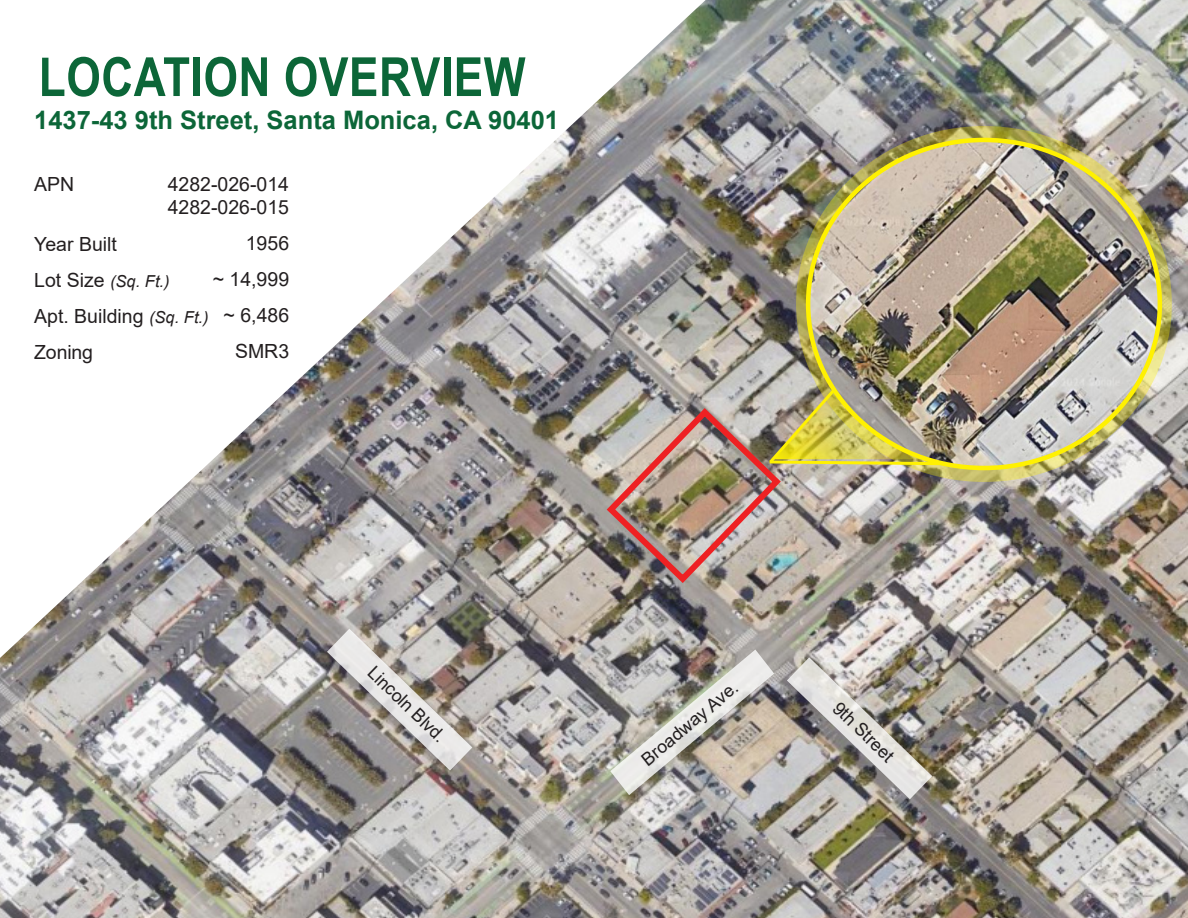
<style>
.page{position:relative;width:1188px;height:918px;background:#fff}
.page>*{position:absolute;margin:0;border:0;box-sizing:border-box;transform-origin:0 0}
.t1{font:700 54px "Arial Narrow";letter-spacing:.01em;color:#0c6638}
.t2{font:700 25.5px "Arial";color:#0c6638}
.t3{font:19.5px "Arial";color:#231f20}
.t4{font:18.3px "Arial";color:#231f20}
.t5{font:18px "Arial";color:#231f20}
.t6{font:italic 16.5px "Arial";color:#231f20}
.s1{font-style:normal;font-size:19.5px}
.s2{font-style:italic;font-size:16.5px}
</style>
<div class="page">
<img style="left:0;top:0;width:1188px;height:918px">
<img style="left:787px;top:657px;width:145px;height:142px">
<svg style="left:610px;top:650px;width:164px;height:145px;background:#b5b1ab"></svg>
<img style="left:808px;top:140px;width:352px;height:328px">
<img style="left:602px;top:301px;width:423px;height:286px">
<svg style="left:327px;top:629px;width:145px;height:142px;background:#ada8a3"></svg>
<p class="t1" style="left:39px;top:36px;width:488px">LOCATION OVERVIEW</p>
<p class="t2" style="left:34px;top:102px;width:526px">1437-43 9th Street, Santa Monica, CA 90401</p>
<p class="t3" style="left:168px;top:171px;width:123px">4282-026-014</p>
<p class="t3" style="left:168px;top:194px;width:123px">4282-026-015</p>
<p class="t3" style="left:246px;top:230px;width:45px">1956</p>
<p class="t3" style="left:213px;top:266px;width:78px">~ 14,999</p>
<p class="t3" style="left:224px;top:302px;width:67px">~ 6,486</p>
<p class="t3" style="left:235px;top:338px;width:56px">SMR3</p>
<p class="t3" style="left:34px;top:171px;width:42px">APN</p>
<p class="t3" style="left:34px;top:231px;width:84px">Year Built</p>
<p class="t6" style="left:34px;top:271px;width:137px"><span class="s1">Lot Size</span> (Sq. Ft.)</p>
<p class="t3" style="left:34px;top:303px;width:176px">Apt. Building <span class="s2">(Sq. Ft.)</span></p>
<p class="t3" style="left:34px;top:339px;width:60px">Zoning</p>
<p class="t4" style="left:380px;top:660px;width:102px;rotate:44deg">Lincoln Blvd.</p>
<p class="t5" style="left:636px;top:752px;width:122px;rotate:-40deg">Broadway Ave.</p>
<p class="t4" style="left:845px;top:696px;width:78px;rotate:44deg">9th Street</p>
</div>
